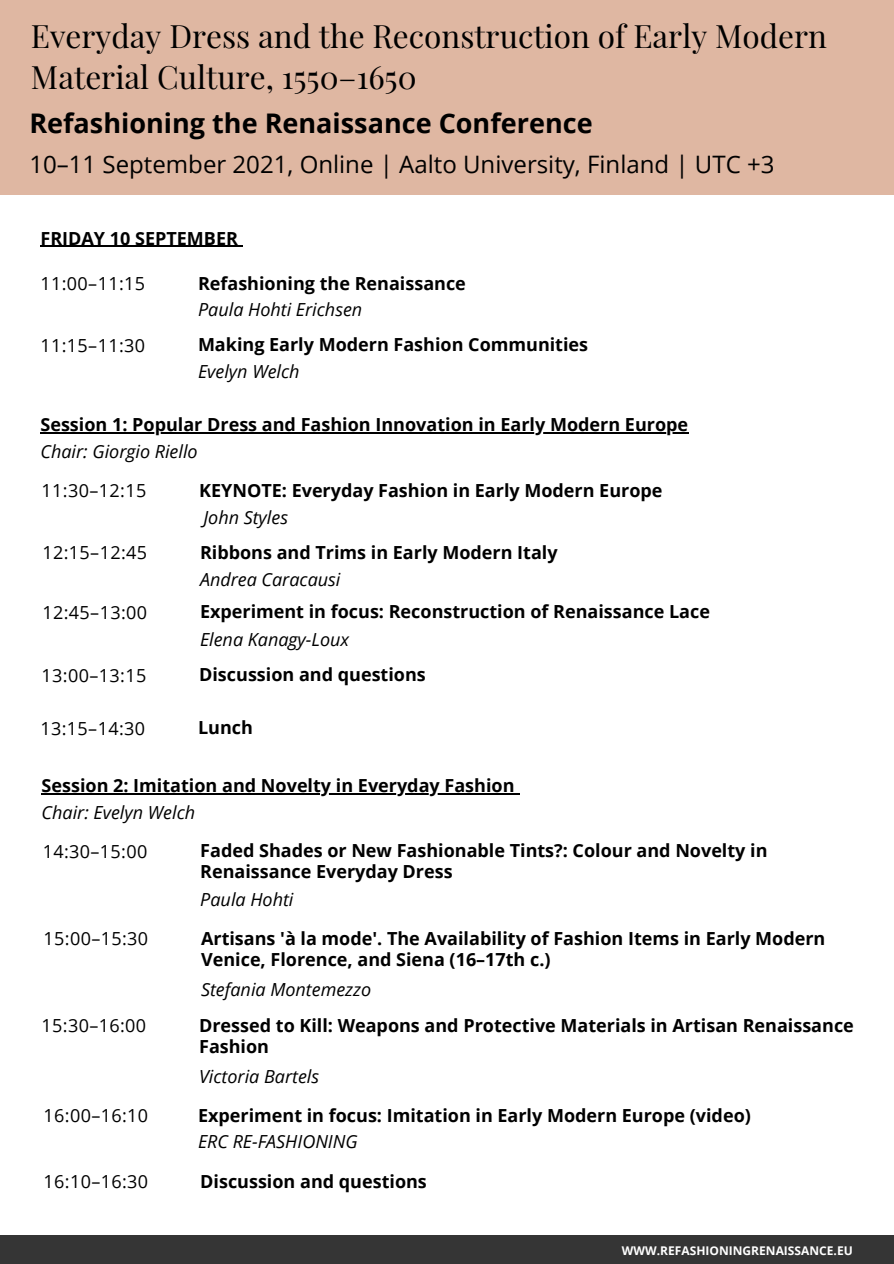
<style>
.page{position:relative;width:894px;height:1264px;background:#fff}
.page>*{position:absolute;margin:0;border:0;box-sizing:border-box;transform-origin:0 0}
.t1{font:31.5px/40.5px "Playfair Display";color:#000}
.t2{font:700 27px "Open Sans";color:#000}
.t3{font:24px "Open Sans";color:#000}
.t4{font:700 18px/20.7px "Open Sans";color:#000}
.t5{font:italic 18px "Open Sans";color:#000}
.t6{font:18px "Open Sans";letter-spacing:.02em;color:#000}
.t7{font:700 12px "Open Sans";color:#fff}
</style>
<div class="page">
<div style="left:0;top:0;width:893px;height:194px;background:#dfb7a2"></div>
<div style="left:0;top:1234px;width:893px;height:29px;background:#353535"></div>
<hr style="left:40px;top:432px;width:648px;height:1px;background:#000">
<hr style="left:40px;top:246px;width:198px;height:1px;background:#000">
<hr style="left:42px;top:793px;width:473px;height:1px;background:#000">
<p class="t1" style="left:31px;top:15px;width:797px">Everyday Dress and the Reconstruction of Early Modern<br>Material Culture, 1550–1650</p>
<p class="t2" style="left:29px;top:104px;width:564px">Refashioning the Renaissance Conference</p>
<p class="t3" style="left:29px;top:148px;width:746px">10–11 September 2021, Online | Aalto University, Finland | UTC +3</p>
<p class="t4" style="left:40px;top:227px;width:199px">FRIDAY 10 SEPTEMBER</p>
<p class="t6" style="left:40px;top:271px;width:106px">11:00–11:15</p>
<p class="t4" style="left:198px;top:272px;width:269px">Refashioning the Renaissance</p>
<p class="t5" style="left:198px;top:297px;width:166px">Paula Hohti Erichsen</p>
<p class="t6" style="left:40px;top:332px;width:106px">11:15–11:30</p>
<p class="t4" style="left:198px;top:334px;width:391px">Making Early Modern Fashion Communities</p>
<p class="t5" style="left:198px;top:359px;width:103px">Evelyn Welch</p>
<p class="t4" style="left:40px;top:413px;width:649px">Session 1: Popular Dress and Fashion Innovation in Early Modern Europe</p>
<p class="t5" style="left:40px;top:439px;width:159px">Chair: Giorgio Riello</p>
<p class="t6" style="left:42px;top:478px;width:106px">11:30–12:15</p>
<p class="t4" style="left:199px;top:479px;width:464px">KEYNOTE: Everyday Fashion in Early Modern Europe</p>
<p class="t5" style="left:203px;top:505px;width:86px">John Styles</p>
<p class="t6" style="left:42px;top:539px;width:106px">12:15–12:45</p>
<p class="t4" style="left:200px;top:541px;width:359px">Ribbons and Trims in Early Modern Italy</p>
<p class="t5" style="left:200px;top:566px;width:142px">Andrea Caracausi</p>
<p class="t6" style="left:42px;top:599px;width:106px">12:45–13:00</p>
<p class="t4" style="left:200px;top:601px;width:511px">Experiment in focus: Reconstruction of Renaissance Lace</p>
<p class="t5" style="left:200px;top:626px;width:151px">Elena Kanagy-Loux</p>
<p class="t6" style="left:42px;top:662px;width:106px">13:00–13:15</p>
<p class="t4" style="left:199px;top:664px;width:228px">Discussion and questions</p>
<p class="t6" style="left:40px;top:716px;width:106px">13:15–14:30</p>
<p class="t4" style="left:198px;top:716px;width:56px">Lunch</p>
<p class="t4" style="left:42px;top:775px;width:474px">Session 2: Imitation and Novelty in Everyday Fashion</p>
<p class="t5" style="left:42px;top:800px;width:155px">Chair: Evelyn Welch</p>
<p class="t6" style="left:43px;top:838px;width:106px">14:30–15:00</p>
<p class="t4" style="left:200px;top:840px;width:568px">Faded Shades or New Fashionable Tints?: Colour and Novelty in<br>Renaissance Everyday Dress</p>
<p class="t5" style="left:200px;top:887px;width:95px">Paula Hohti</p>
<p class="t6" style="left:43px;top:925px;width:106px">15:00–15:30</p>
<p class="t4" style="left:201px;top:927px;width:625px">Artisans 'à la mode'. The Availability of Fashion Items in Early Modern<br>Venice, Florence, and Siena (16–17th c.)</p>
<p class="t5" style="left:201px;top:976px;width:172px">Stefania Montemezzo</p>
<p class="t6" style="left:42px;top:1012px;width:106px">15:30–16:00</p>
<p class="t4" style="left:199px;top:1014px;width:656px">Dressed to Kill: Weapons and Protective Materials in Artisan Renaissance<br>Fashion</p>
<p class="t5" style="left:199px;top:1063px;width:121px">Victoria Bartels</p>
<p class="t6" style="left:43px;top:1102px;width:106px">16:00–16:10</p>
<p class="t4" style="left:198px;top:1104px;width:554px">Experiment in focus: Imitation in Early Modern Europe (video)</p>
<p class="t5" style="left:198px;top:1129px;width:161px">ERC RE-FASHIONING</p>
<p class="t6" style="left:43px;top:1168px;width:106px">16:10–16:30</p>
<p class="t4" style="left:200px;top:1170px;width:228px">Discussion and questions</p>
<p class="t7" style="left:621px;top:1242px;width:232px">WWW.REFASHIONINGRENAISSANCE.EU</p>
</div>
